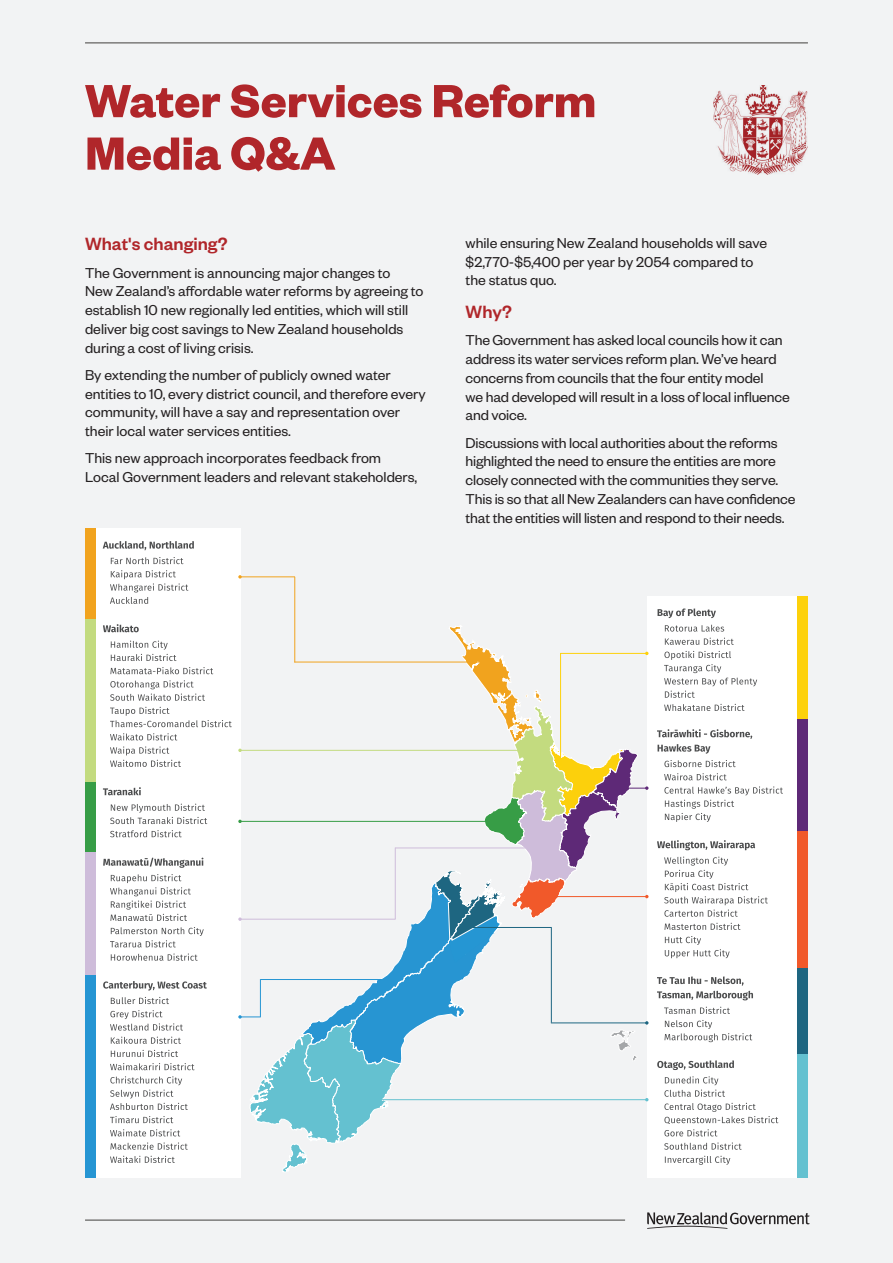
<style>
.page{position:relative;width:893px;height:1263px;background:#f2f3f4}
.page>*{position:absolute;margin:0;border:0;box-sizing:border-box;transform-origin:0 0}
.t1{font:700 51px/52.5px "Founders Grotesk";color:#b0262a}
.t2{font:500 19.5px "Founders Grotesk";color:#b0262a}
.t3{font:15.75px/18.8px "Founders Grotesk";letter-spacing:-.005em;color:#231f20}
</style>
<div class="page">
<hr style="left:85px;top:1220px;width:540px;height:1px;background:#413f3d">
<hr style="left:85px;top:43px;width:723px;height:1px;background:#413f3d">
<svg style="left:647px;top:1212px;width:162px;height:17px"></svg>
<img style="left:714px;top:85px;width:94px;height:90px">
<div style="left:95px;top:528px;width:146px;height:650px;background:#fff"></div>
<div style="left:85px;top:528px;width:10px;height:92px;background:#f1a31e"></div>
<div style="left:85px;top:782px;width:10px;height:71px;background:#379d46"></div>
<div style="left:85px;top:853px;width:10px;height:123px;background:#cebcda"></div>
<div style="left:85px;top:976px;width:10px;height:202px;background:#2695d3"></div>
<div style="left:85px;top:620px;width:10px;height:162px;background:#c3db7f"></div>
<svg style="left:103px;top:541px;width:91px;height:9px"></svg>
<svg style="left:110px;top:570px;width:78px;height:34px"></svg>
<svg style="left:111px;top:557px;width:72px;height:7px"></svg>
<svg style="left:103px;top:787px;width:38px;height:8px"></svg>
<svg style="left:110px;top:830px;width:72px;height:7px"></svg>
<svg style="left:110px;top:804px;width:97px;height:20px"></svg>
<svg style="left:103px;top:858px;width:100px;height:10px"></svg>
<svg style="left:111px;top:953px;width:87px;height:8px"></svg>
<svg style="left:110px;top:927px;width:94px;height:20px"></svg>
<svg style="left:110px;top:874px;width:81px;height:47px"></svg>
<svg style="left:103px;top:624px;width:36px;height:8px"></svg>
<svg style="left:110px;top:746px;width:71px;height:21px"></svg>
<svg style="left:110px;top:733px;width:67px;height:7px"></svg>
<svg style="left:110px;top:707px;width:122px;height:20px"></svg>
<svg style="left:110px;top:680px;width:95px;height:21px"></svg>
<svg style="left:110px;top:667px;width:103px;height:7px"></svg>
<svg style="left:111px;top:641px;width:65px;height:20px"></svg>
<svg style="left:103px;top:981px;width:104px;height:10px"></svg>
<svg style="left:110px;top:1156px;width:65px;height:7px"></svg>
<svg style="left:110px;top:1142px;width:78px;height:8px"></svg>
<svg style="left:110px;top:1129px;width:70px;height:7px"></svg>
<svg style="left:110px;top:1116px;width:63px;height:7px"></svg>
<svg style="left:110px;top:1076px;width:78px;height:34px"></svg>
<svg style="left:110px;top:1063px;width:85px;height:7px"></svg>
<svg style="left:111px;top:1050px;width:67px;height:7px"></svg>
<svg style="left:111px;top:1036px;width:70px;height:8px"></svg>
<svg style="left:110px;top:1010px;width:73px;height:20px"></svg>
<svg style="left:111px;top:997px;width:58px;height:7px"></svg>
<div style="left:647px;top:596px;width:151px;height:582px;background:#fff"></div>
<div style="left:798px;top:596px;width:10px;height:125px;background:#fdd10b"></div>
<div style="left:798px;top:831px;width:10px;height:137px;background:#f1592a"></div>
<div style="left:798px;top:968px;width:10px;height:86px;background:#1e6681"></div>
<div style="left:798px;top:1054px;width:10px;height:124px;background:#64c1d0"></div>
<div style="left:798px;top:719px;width:10px;height:112px;background:#5e2977"></div>
<svg style="left:657px;top:976px;width:96px;height:24px"></svg>
<svg style="left:664px;top:1020px;width:88px;height:22px"></svg>
<svg style="left:664px;top:1007px;width:66px;height:7px"></svg>
<svg style="left:657px;top:608px;width:59px;height:10px"></svg>
<svg style="left:664px;top:704px;width:81px;height:7px"></svg>
<svg style="left:664px;top:651px;width:93px;height:47px"></svg>
<svg style="left:665px;top:638px;width:69px;height:7px"></svg>
<svg style="left:665px;top:625px;width:59px;height:7px"></svg>
<svg style="left:657px;top:729px;width:95px;height:25px"></svg>
<svg style="left:664px;top:786px;width:119px;height:36px"></svg>
<svg style="left:664px;top:773px;width:63px;height:7px"></svg>
<svg style="left:664px;top:760px;width:72px;height:7px"></svg>
<svg style="left:657px;top:840px;width:98px;height:10px"></svg>
<svg style="left:665px;top:936px;width:65px;height:22px"></svg>
<svg style="left:664px;top:923px;width:76px;height:7px"></svg>
<svg style="left:664px;top:856px;width:104px;height:61px"></svg>
<svg style="left:657px;top:1060px;width:77px;height:10px"></svg>
<svg style="left:665px;top:1156px;width:65px;height:9px"></svg>
<svg style="left:664px;top:1142px;width:78px;height:8px"></svg>
<svg style="left:664px;top:1103px;width:114px;height:33px"></svg>
<svg style="left:664px;top:1076px;width:61px;height:21px"></svg>
<hr style="left:240px;top:576px;width:55px;height:1px;background:#f1a31e">
<hr style="left:294px;top:577px;width:1px;height:85px;background:#f1a31e">
<hr style="left:560px;top:653px;width:87px;height:1px;background:#fdd10b">
<hr style="left:610px;top:788px;width:37px;height:1px;background:#5e2977">
<hr style="left:539px;top:896px;width:108px;height:1px;background:#f1592a">
<hr style="left:551px;top:1022px;width:96px;height:1px;background:#1e6681">
<hr style="left:345px;top:1099px;width:302px;height:1px;background:#64c1d0">
<svg style="left:238px;top:625px;width:399px;height:547px"></svg>
<h1 class="t1" style="left:85px;top:72px;width:513px">Water Services Reform<br>Media Q&amp;A</h1>
<p class="t2" style="left:85px;top:232px;width:144px">What's changing?</p>
<p class="t3" style="left:85px;top:262px;width:340px">The Government is announcing major changes to<br>New Zealand’s affordable water reforms by agreeing to establish 10 new regionally led entities, which will still deliver big cost savings to New Zealand households during a cost of living crisis.</p>
<p class="t3" style="left:85px;top:365px;width:342px">By extending the number of publicly owned water entities to 10, every district council, and therefore every community, will have a say and representation over their local water services entities.</p>
<p class="t3" style="left:85px;top:448px;width:334px">This new approach incorporates feedback from<br>Local Government leaders and relevant stakeholders,</p>
<p class="t3" style="left:466px;top:233px;width:303px">while ensuring New Zealand households will save $2,770-$5,400 per year by 2054 compared to the status quo.</p>
<p class="t2" style="left:466px;top:300px;width:48px">Why?</p>
<p class="t3" style="left:466px;top:330px;width:326px">The Government has asked local councils how it can address its water services reform plan. We’ve heard concerns from councils that the four entity model<br>we had developed will result in a loss of local influence and voice.</p>
<p class="t3" style="left:466px;top:432px;width:331px">Discussions with local authorities about the reforms highlighted the need to ensure the entities are more closely connected with the communities they serve.<br>This is so that all New Zealanders can have confidence that the entities will listen and respond to their needs.</p>
</div>
